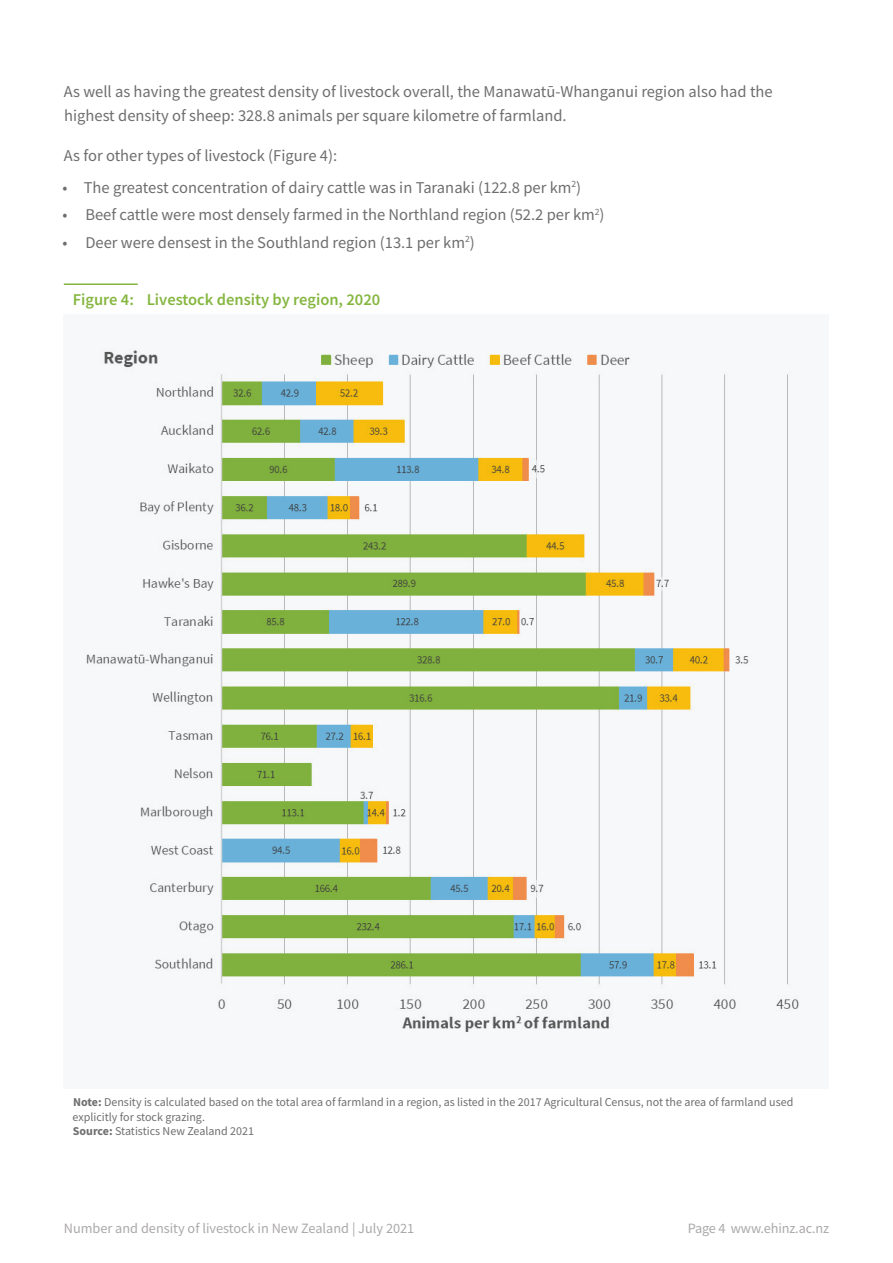
<style>
.page{position:relative;width:893px;height:1263px;background:#fff}
.page>*{position:absolute;margin:0;border:0;box-sizing:border-box;transform-origin:0 0}
.t1{font:16.5px/23.2px "Source Sans Pro";color:#6f6e6f}
.t2{font:600 16.5px "Source Sans Pro";color:#85b640}
.t3{font:14.25px "Source Sans Pro";color:#aba8a8}
.t4{font:12px/14.4px "Source Sans Pro";color:#6f6e6f}
.s1{font-weight:700}
</style>
<div class="page">
<div style="left:64px;top:314px;width:765px;height:775px;background:#f7f8f9"></div>
<hr style="left:64px;top:283px;width:74px;height:2px;background:#85b640">
<img style="left:86px;top:350px;width:713px;height:682px">
<p class="t1" style="left:64px;top:80px;width:710px">As well as having the greatest density of livestock overall, the Manawatū-Whanganui region also had the highest density of sheep: 328.8 animals per square kilometre of farmland.</p>
<p class="t1" style="left:64px;top:144px;width:275px">As for other types of livestock (Figure 4):</p>
<p class="t1" style="left:63px;top:175px;width:520px">• The greatest concentration of dairy cattle was in Taranaki (122.8 per km<sup>2</sup>)</p>
<p class="t1" style="left:63px;top:203px;width:544px">• Beef cattle were most densely farmed in the Northland region (52.2 per km<sup>2</sup>)</p>
<p class="t1" style="left:63px;top:230px;width:414px">• Deer were densest in the Southland region (13.1 per km<sup>2</sup>)</p>
<p class="t2" style="left:73px;top:289px;width:309px">Figure 4: Livestock density by region, 2020</p>
<p class="t4" style="left:72px;top:1095px;width:722px"><span class="s1">Note:</span> Density is calculated based on the total area of farmland in a region, as listed in the 2017 Agricultural Census, not the area of farmland used explicitly for stock grazing.<br><span class="s1">Source:</span> Statistics New Zealand 2021</p>
<p class="t3" style="left:64px;top:1219px;width:352px">Number and density of livestock in New Zealand | July 2021</p>
<p class="t3" style="left:688px;top:1219px;width:143px">Page 4 www.ehinz.ac.nz</p>
</div>
